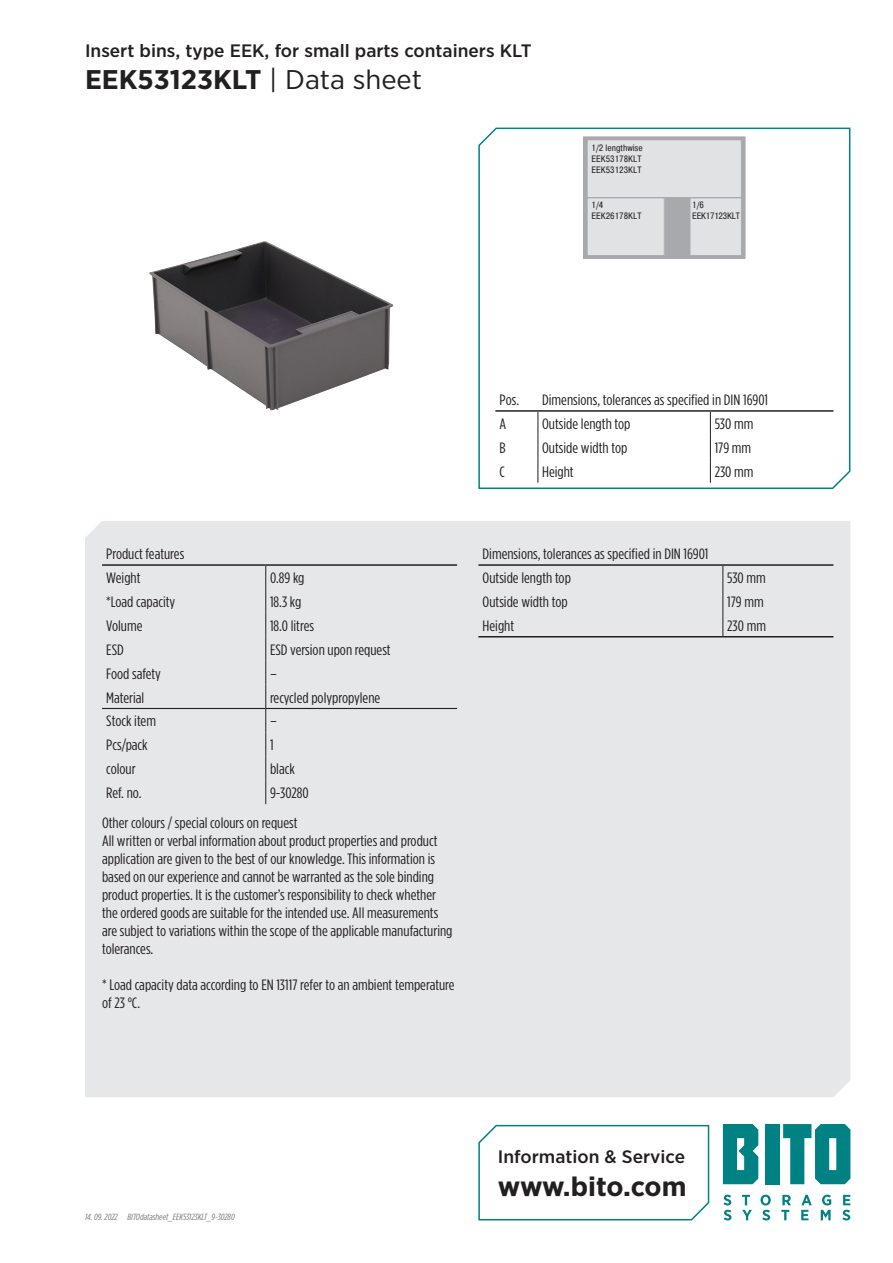
<style>
.page{position:relative;width:893px;height:1263px;background:#fff}
.page>*{position:absolute;margin:0;border:0;box-sizing:border-box;transform-origin:0 0}
.t1{font:700 27px "Gotham Narrow";color:#231f20;scale:1.1 1}
.t2{font:500 18px "Gotham Narrow";color:#231f20;scale:1.1 1}
.t3{font:15px/18px "Gotham Condensed";color:#231f20;scale:1.1 1}
.t4{font:9.15px/11.1px "Bito Pragmatica Cond";color:#231f20}
.t5{font:9.15px/11.1px "Bito Pragmatica Cond";letter-spacing:-.025em;color:#231f20}
.t6{font:italic 9px "Gotham Condensed";color:#76787b;scale:1.1 1}
.s1{font-weight:400}
</style>
<div class="page">
<div style="left:85px;top:521px;width:765px;height:576px;background:#e6e7e9"></div>
<div style="left:765px;top:1124px;width:15px;height:60px;background:#008183"></div>
<svg style="left:723px;top:1124px;width:35px;height:60px;background:#1e8f91"></svg>
<svg style="left:783px;top:1124px;width:67px;height:60px"></svg>
<svg style="left:723px;top:1195px;width:8px;height:25px"></svg>
<svg style="left:742px;top:1195px;width:10px;height:25px"></svg>
<svg style="left:761px;top:1195px;width:10px;height:25px"></svg>
<svg style="left:781px;top:1195px;width:10px;height:25px"></svg>
<svg style="left:801px;top:1195px;width:11px;height:25px"></svg>
<svg style="left:821px;top:1195px;width:10px;height:25px"></svg>
<svg style="left:842px;top:1195px;width:8px;height:25px"></svg>
<svg style="left:478px;top:1124px;width:232px;height:97px"></svg>
<svg style="left:478px;top:127px;width:373px;height:362px"></svg>
<hr style="left:102px;top:564px;width:164px;height:2px;background:#231f20">
<hr style="left:266px;top:564px;width:191px;height:2px;background:#231f20">
<hr style="left:102px;top:708px;width:164px;height:1px;background:#231f20">
<hr style="left:266px;top:708px;width:191px;height:1px;background:#231f20">
<svg style="left:265px;top:566px;width:1px;height:238px"></svg>
<hr style="left:478px;top:564px;width:245px;height:2px;background:#231f20">
<hr style="left:723px;top:564px;width:110px;height:2px;background:#231f20">
<hr style="left:478px;top:636px;width:245px;height:1px;background:#231f20">
<hr style="left:723px;top:636px;width:110px;height:1px;background:#231f20">
<svg style="left:722px;top:566px;width:1px;height:70px"></svg>
<img style="left:149px;top:241px;width:245px;height:169px">
<div style="left:584px;top:137px;width:161px;height:121px;background:#a8a9ad"></div>
<div style="left:583px;top:137px;width:162px;height:121px;border:1px solid #a8a9ad"></div>
<div style="left:587px;top:140px;width:154px;height:58px;background:#e1e2e4"></div>
<div style="left:587px;top:139px;width:155px;height:59px;border:1px solid #a8a9ad"></div>
<div style="left:587px;top:198px;width:77px;height:58px;background:#e1e2e4"></div>
<div style="left:587px;top:198px;width:77px;height:58px;border:1px solid #a8a9ad"></div>
<div style="left:690px;top:198px;width:51px;height:58px;background:#e1e2e4"></div>
<div style="left:690px;top:198px;width:52px;height:58px;border:1px solid #a8a9ad"></div>
<hr style="left:495px;top:410px;width:43px;height:2px;background:#231f20">
<hr style="left:538px;top:410px;width:172px;height:2px;background:#231f20">
<hr style="left:710px;top:410px;width:123px;height:2px;background:#231f20">
<svg style="left:537px;top:412px;width:1px;height:71px"></svg>
<svg style="left:710px;top:412px;width:1px;height:71px"></svg>
<p class="t2" style="left:85px;top:39px;width:408px">Insert bins, type EEK, for small parts containers KLT</p>
<h1 class="t1" style="left:85px;top:62px;width:308px">EEK53123KLT <span class="s1">| Data sheet</span></h1>
<p class="t4" style="left:592px;top:143px;width:53px">1/2 lengthwise<br>EEK53178KLT<br>EEK53123KLT</p>
<p class="t4" style="left:592px;top:199px;width:51px">1/4<br>EEK26178KLT</p>
<p class="t5" style="left:692px;top:199px;width:49px">1/6<br>EEK17123KLT</p>
<p class="t3" style="left:106px;top:542px;width:72px;line-height:23.9px">Product features<br>Weight</p>
<p class="t3" style="left:270px;top:569px;width:33px">0.89 kg</p>
<p class="t3" style="left:106px;top:592px;width:64px">*Load capacity</p>
<p class="t3" style="left:270px;top:592px;width:30px">18.3 kg</p>
<p class="t3" style="left:106px;top:616px;width:34px">Volume</p>
<p class="t3" style="left:270px;top:616px;width:42px">18.0 litres</p>
<p class="t3" style="left:106px;top:640px;width:17px">ESD</p>
<p class="t3" style="left:270px;top:640px;width:111px">ESD version upon request</p>
<p class="t3" style="left:106px;top:664px;width:51px">Food safety</p>
<p class="t3" style="left:270px;top:664px;width:8px">–</p>
<p class="t3" style="left:106px;top:688px;width:36px">Material</p>
<p class="t3" style="left:270px;top:688px;width:102px">recycled polypropylene</p>
<p class="t3" style="left:106px;top:712px;width:47px">Stock item</p>
<p class="t3" style="left:270px;top:712px;width:8px">–</p>
<p class="t3" style="left:106px;top:736px;width:39px">Pcs/pack</p>
<p class="t3" style="left:270px;top:736px;width:5px">1</p>
<p class="t3" style="left:106px;top:760px;width:28px">colour</p>
<p class="t3" style="left:270px;top:760px;width:24px">black</p>
<p class="t3" style="left:106px;top:784px;width:34px">Ref. no.</p>
<p class="t3" style="left:270px;top:784px;width:37px">9-30280</p>
<p class="t3" style="left:102px;top:814px;width:320px">Other colours / special colours on request<br>All written or verbal information about product properties and product application are given to the best of our knowledge. This information is based on our experience and cannot be warranted as the sole binding product properties. It is the customer’s responsibility to check whether the ordered goods are suitable for the intended use. All measurements are subject to variations within the scope of the applicable manufacturing tolerances.</p>
<p class="t3" style="left:102px;top:976px;width:322px">* Load capacity data according to EN 13117 refer to an ambient temperature of 23 °C.</p>
<p class="t3" style="left:500px;top:391px;width:19px">Pos.</p>
<p class="t3" style="left:542px;top:391px;width:207px">Dimensions, tolerances as specified in DIN 16901</p>
<p class="t3" style="left:500px;top:414px;width:8px">A</p>
<p class="t3" style="left:542px;top:414px;width:82px">Outside length top</p>
<p class="t3" style="left:715px;top:414px;width:37px">530 mm</p>
<p class="t3" style="left:500px;top:438px;width:7px">B</p>
<p class="t3" style="left:542px;top:438px;width:79px">Outside width top</p>
<p class="t3" style="left:715px;top:438px;width:35px">179 mm</p>
<p class="t3" style="left:500px;top:462px;width:6px">C</p>
<p class="t3" style="left:542px;top:462px;width:30px">Height</p>
<p class="t3" style="left:715px;top:462px;width:37px">230 mm</p>
<p class="t3" style="left:483px;top:542px;width:207px;line-height:23.9px">Dimensions, tolerances as specified in DIN 16901<br>Outside length top</p>
<p class="t3" style="left:727px;top:569px;width:37px">530 mm</p>
<p class="t3" style="left:483px;top:592px;width:79px">Outside width top</p>
<p class="t3" style="left:727px;top:592px;width:35px">179 mm</p>
<p class="t3" style="left:483px;top:616px;width:30px">Height</p>
<p class="t3" style="left:727px;top:616px;width:37px">230 mm</p>
<p class="t6" style="left:85px;top:1212px;width:31px">14. 09. 2022</p>
<p class="t6" style="left:128px;top:1212px;width:99px">BITOdatasheet_EEK53123KLT_9-30280</p>
<p class="t2" style="left:498px;top:1145px;width:172px">Information &amp; Service</p>
<h1 class="t1" style="left:498px;top:1169px;width:173px">www.bito.com</h1>
</div>
